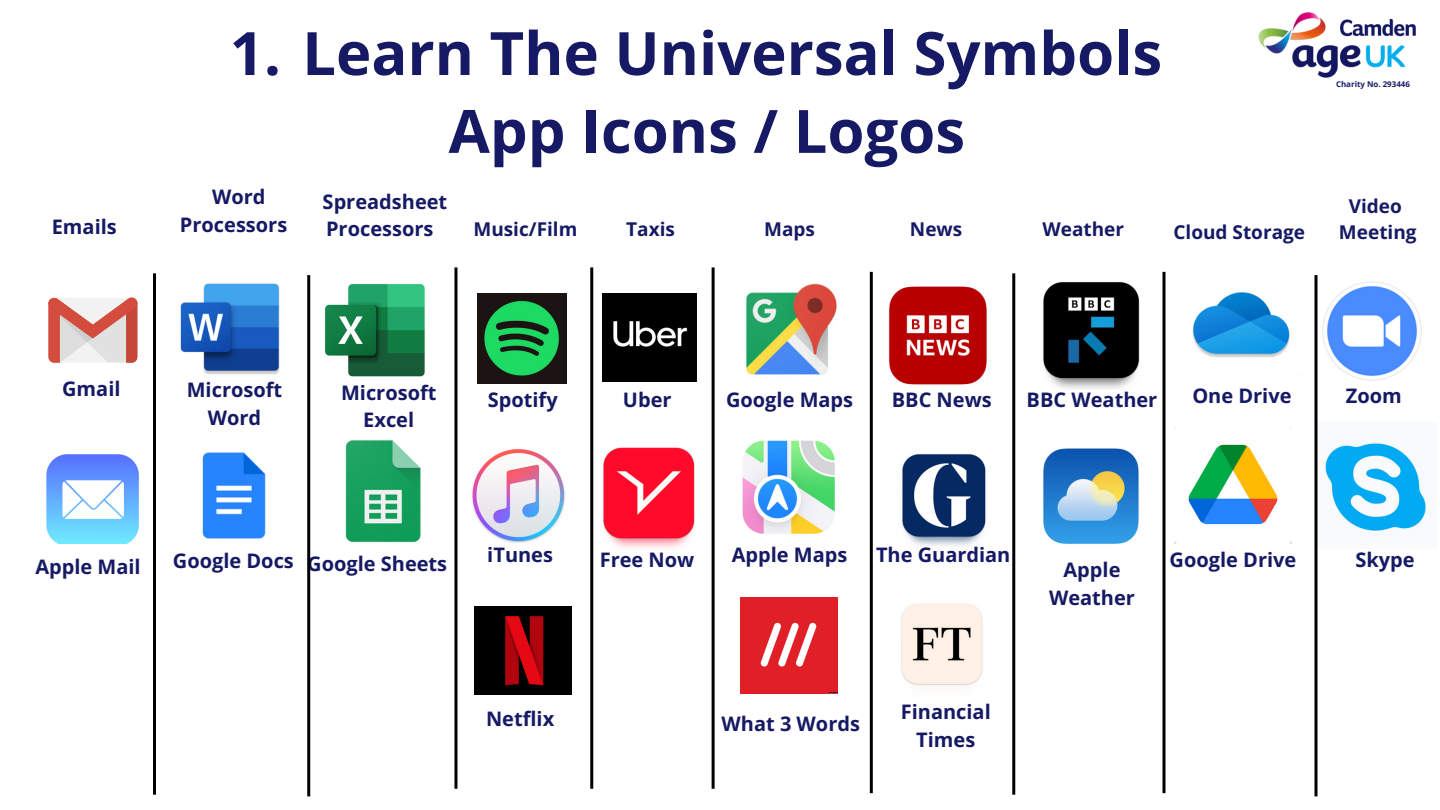
<style>
.page{position:relative;width:1440px;height:810px;background:#fff}
.page>*{position:absolute;margin:0;border:0;box-sizing:border-box;transform-origin:0 0}
.t1{font:700 59.8px "Open Sans";color:#161a64}
.t2{font:700 20px/27.8px "Open Sans";color:#161a64;text-align:center}
.t3{font:700 19px/26.2px "Open Sans";color:#161a64;text-align:center}
.t4{font:700 7.9px "Open Sans";color:#161a64}
</style>
<div class="page">
<img style="left:1258px;top:12px;width:158px;height:66px">
<img style="left:1322px;top:282px;width:99px;height:99px">
<svg style="left:48px;top:297px;width:90px;height:66px"></svg>
<img style="left:180px;top:283px;width:100px;height:92px">
<img style="left:746px;top:283px;width:91px;height:92px">
<img style="left:603px;top:293px;width:94px;height:89px">
<img style="left:740px;top:597px;width:98px;height:96px">
<img style="left:477px;top:293px;width:90px;height:90px">
<img style="left:472px;top:449px;width:93px;height:94px">
<img style="left:474px;top:606px;width:98px;height:89px">
<img style="left:888px;top:286px;width:99px;height:99px">
<img style="left:324px;top:284px;width:101px;height:92px">
<img style="left:1043px;top:282px;width:97px;height:107px">
<img style="left:902px;top:454px;width:84px;height:92px">
<img style="left:901px;top:604px;width:82px;height:84px">
<img style="left:1043px;top:448px;width:96px;height:96px">
<img style="left:742px;top:440px;width:93px;height:94px">
<img style="left:593px;top:436px;width:102px;height:126px">
<img style="left:202px;top:452px;width:64px;height:87px">
<img style="left:1175px;top:427px;width:117px;height:117px">
<img style="left:345px;top:439px;width:76px;height:104px">
<img style="left:1192px;top:292px;width:108px;height:84px">
<img style="left:46px;top:455px;width:93px;height:88px">
<img style="left:1325px;top:443px;width:101px;height:88px">
<hr style="left:454px;top:267px;width:3px;height:522px;background:#000">
<hr style="left:590px;top:267px;width:3px;height:522px;background:#000">
<hr style="left:307px;top:275px;width:3px;height:521px;background:#000">
<hr style="left:153px;top:273px;width:3px;height:522px;background:#000">
<hr style="left:712px;top:267px;width:3px;height:522px;background:#000">
<hr style="left:870px;top:272px;width:3px;height:521px;background:#000">
<hr style="left:1012px;top:273px;width:3px;height:522px;background:#000">
<hr style="left:1162px;top:272px;width:3px;height:521px;background:#000">
<hr style="left:1315px;top:275px;width:3px;height:521px;background:#000">
<h3 class="t2" style="left:52px;top:213px;width:67px">Emails</h3>
<p class="t1" style="left:230px;top:11px;width:934px">1. Learn The Universal Symbols</p>
<p class="t1" style="left:449px;top:89px;width:518px">App Icons / Logos</p>
<p class="t2" style="left:180px;top:182px;width:109px">Word<br>Processors</p>
<h3 class="t2" style="left:323px;top:187px;width:126px;text-align:left">Spreadsheet<br>Processors</h3>
<p class="t3" style="left:473px;top:216px;width:105px">Music/Film</p>
<p class="t3" style="left:626px;top:216px;width:50px">Taxis</p>
<h3 class="t3" style="left:764px;top:216px;width:52px">Maps</h3>
<h3 class="t3" style="left:910px;top:216px;width:54px">News</h3>
<p class="t3" style="left:1042px;top:216px;width:83px">Weather</p>
<p class="t3" style="left:1173px;top:219px;width:133px">Cloud Storage</p>
<p class="t4" style="left:1336px;top:79px;width:75px">Charity No. 293446</p>
<h3 class="t3" style="left:1339px;top:193px;width:79px">Video<br>Meeting</h3>
<h3 class="t2" style="left:62px;top:375px;width:60px">Gmail</h3>
<p class="t2" style="left:187px;top:375px;width:97px">Microsoft<br>Word</p>
<h3 class="t2" style="left:341px;top:378px;width:97px">Microsoft<br>Excel</h3>
<p class="t2" style="left:488px;top:385px;width:71px">Spotify</p>
<h3 class="t2" style="left:1192px;top:381px;width:101px">One Drive</h3>
<p class="t2" style="left:623px;top:385px;width:50px">Uber</p>
<h3 class="t2" style="left:1346px;top:381px;width:57px">Zoom</h3>
<h3 class="t2" style="left:726px;top:385px;width:129px">Google Maps</h3>
<p class="t2" style="left:892px;top:385px;width:101px">BBC News</p>
<p class="t2" style="left:1027px;top:385px;width:132px">BBC Weather</p>
<p class="t2" style="left:35px;top:553px;width:107px">Apple Mail</p>
<h3 class="t2" style="left:173px;top:547px;width:123px">Google Docs</h3>
<p class="t2" style="left:307px;top:549px;width:142px">Google Sheets</p>
<h3 class="t2" style="left:487px;top:541px;width:67px">iTunes</h3>
<h3 class="t2" style="left:486px;top:704px;width:70px">Netflix</h3>
<p class="t2" style="left:600px;top:545px;width:96px">Free Now</p>
<h3 class="t2" style="left:732px;top:541px;width:117px">Apple Maps</h3>
<p class="t2" style="left:876px;top:541px;width:136px">The Guardian</p>
<h3 class="t2" style="left:722px;top:710px;width:140px">What 3 Words</h3>
<h3 class="t2" style="left:901px;top:697px;width:91px">Financial<br>Times</h3>
<p class="t2" style="left:1049px;top:556px;width:87px">Apple<br>Weather</p>
<h3 class="t2" style="left:1170px;top:545px;width:128px">Google Drive</h3>
<h3 class="t2" style="left:1355px;top:545px;width:61px">Skype</h3>
</div>
